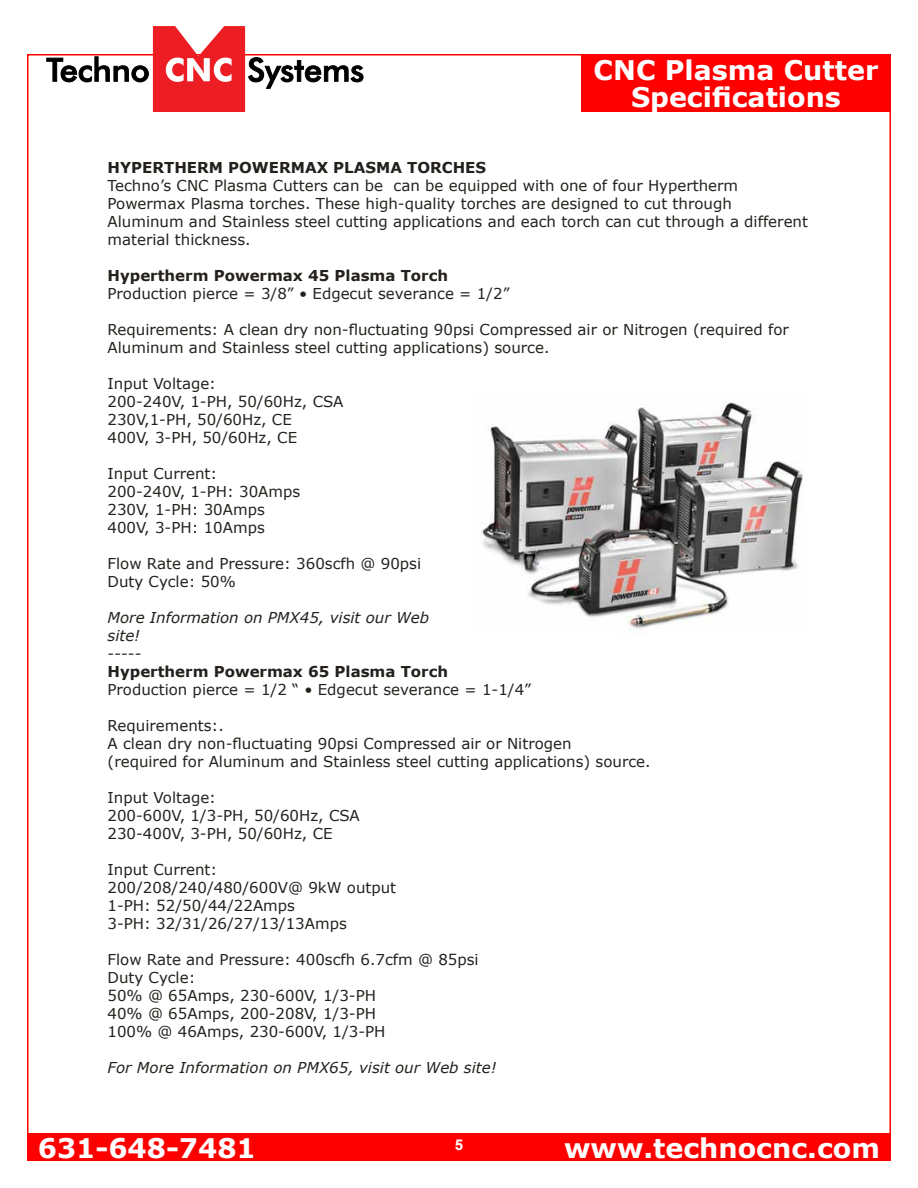
<style>
.page{position:relative;width:918px;height:1188px;background:#fff}
.page>*{position:absolute;margin:0;border:0;box-sizing:border-box;transform-origin:0 0}
.t1{font:700 27px/27px "Verdana";color:#fff;text-align:center}
.t2{font:15px/18px "Verdana";color:#24211d}
.t3{font:700 15px "Verdana";color:#24211d}
.t4{font:italic 15px/18px "Verdana";color:#24211d}
.t5{font:700 15px "Arial";color:#fff}
</style>
<div class="page">
<div style="left:27px;top:1133px;width:864px;height:27px;background:#f00"></div>
<div style="left:581px;top:54px;width:310px;height:58px;background:#f00"></div>
<svg style="left:46px;top:26px;width:317px;height:86px"></svg>
<img style="left:482px;top:402px;width:321px;height:228px">
<h1 class="t1" style="left:594px;top:56px;width:286px">CNC Plasma Cutter<br>Specifications</h1>
<p class="t3" style="left:108px;top:157px;width:380px">HYPERTHERM POWERMAX PLASMA TORCHES</p>
<p class="t2" style="left:108px;top:176px;width:702px">Techno’s CNC Plasma Cutters can be can be equipped with one of four Hypertherm Powermax Plasma torches. These high-quality torches are designed to cut through Aluminum and Stainless steel cutting applications and each torch can cut through a different material thickness.</p>
<p class="t3" style="left:108px;top:265px;width:342px">Hypertherm Powermax 45 Plasma Torch</p>
<p class="t2" style="left:108px;top:284px;width:404px">Production pierce = 3/8” • Edgecut severance = 1/2”</p>
<p class="t2" style="left:108px;top:320px;width:683px">Requirements: A clean dry non-fluctuating 90psi Compressed air or Nitrogen (required for<br>Aluminum and Stainless steel cutting applications) source.</p>
<p class="t2" style="left:108px;top:374px;width:237px">Input Voltage:<br>200-240V, 1-PH, 50/60Hz, CSA<br>230V,1-PH, 50/60Hz, CE<br>400V, 3-PH, 50/60Hz, CE</p>
<p class="t2" style="left:108px;top:464px;width:194px">Input Current:<br>200-240V, 1-PH: 30Amps<br>230V, 1-PH: 30Amps<br>400V, 3-PH: 10Amps</p>
<p class="t2" style="left:108px;top:554px;width:315px">Flow Rate and Pressure: 360scfh @ 90psi<br>Duty Cycle: 50%</p>
<p class="t4" style="left:108px;top:608px;width:323px">More Information on PMX45, visit our Web site!</p>
<p class="t2" style="left:108px;top:644px;width:36px">-----</p>
<p class="t3" style="left:108px;top:661px;width:342px">Hypertherm Powermax 65 Plasma Torch</p>
<p class="t2" style="left:108px;top:680px;width:425px">Production pierce = 1/2 “ • Edgecut severance = 1-1/4”</p>
<p class="t2" style="left:108px;top:716px;width:545px">Requirements:.<br>A clean dry non-fluctuating 90psi Compressed air or Nitrogen<br>(required for Aluminum and Stainless steel cutting applications) source.</p>
<p class="t2" style="left:108px;top:788px;width:254px">Input Voltage:<br>200-600V, 1/3-PH, 50/60Hz, CSA<br>230-400V, 3-PH, 50/60Hz, CE</p>
<p class="t2" style="left:108px;top:860px;width:290px">Input Current:<br>200/208/240/480/600V@ 9kW output<br>1-PH: 52/50/44/22Amps<br>3-PH: 32/31/26/27/13/13Amps</p>
<p class="t2" style="left:108px;top:950px;width:373px">Flow Rate and Pressure: 400scfh 6.7cfm @ 85psi<br>Duty Cycle:<br>50% @ 65Amps, 230-600V, 1/3-PH<br>40% @ 65Amps, 200-208V, 1/3-PH<br>100% @ 46Amps, 230-600V, 1/3-PH</p>
<p class="t4" style="left:108px;top:1058px;width:391px">For More Information on PMX65, visit our Web site!</p>
<h1 class="t1" style="left:38px;top:1135px;width:219px">631-648-7481</h1>
<h1 class="t1" style="left:564px;top:1135px;width:317px">www.technocnc.com</h1>
<p class="t5" style="left:455px;top:1135px;width:10px">5</p>
</div>
